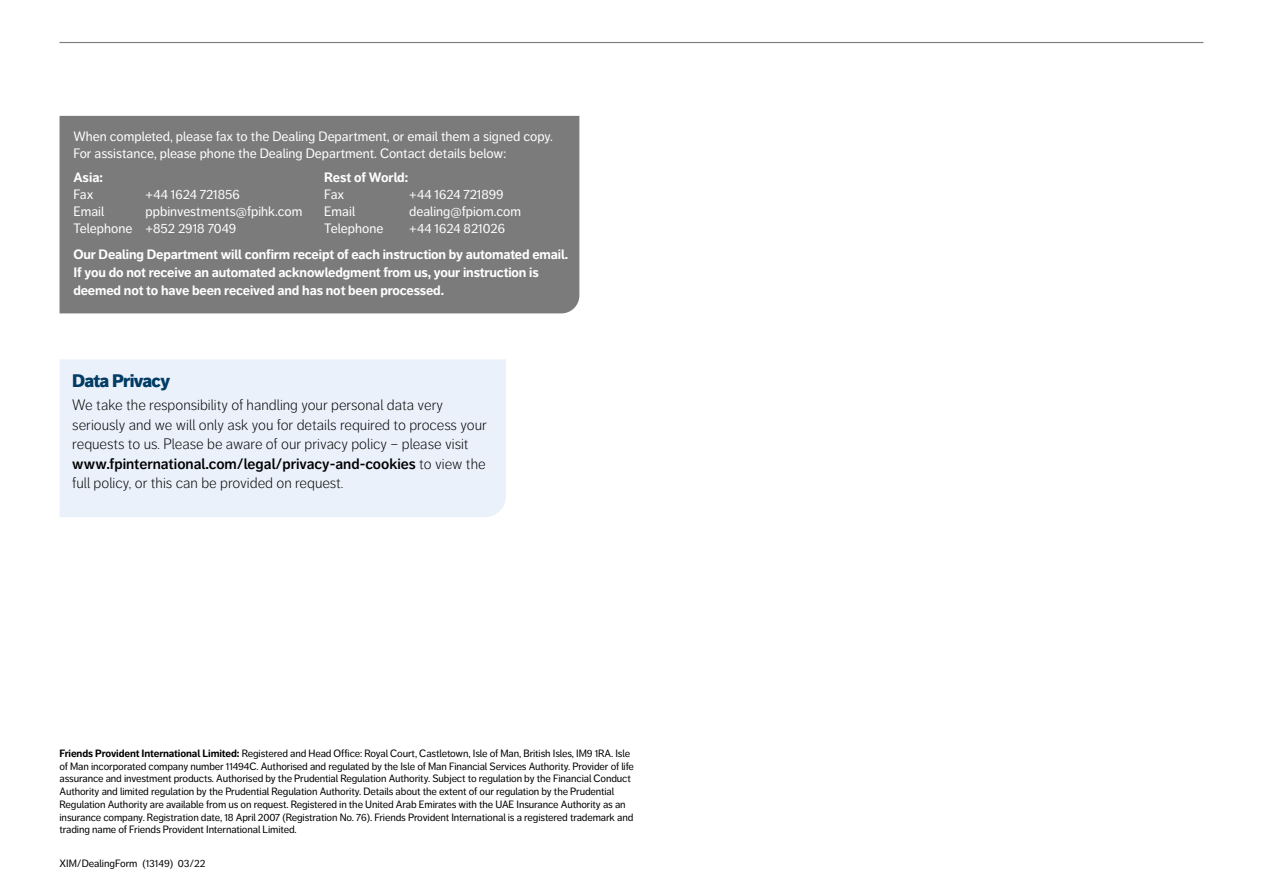
<style>
.page{position:relative;width:1263px;height:893px;background:#fff}
.page>*{position:absolute;margin:0;border:0;box-sizing:border-box;transform-origin:0 0}
.Body{font:900 18px "Friends Life Dagny";letter-spacing:-.04em;color:#003c64}
.Body-2{font:300 15px/19.5px "Friends Life Dagny";color:#000}
.Body-3{font:13.5px/16.5px "Friends Life Dagny";color:#fff}
.Body-4{font:700 13.5px/18px "Friends Life Dagny";letter-spacing:-.01em;color:#fff}
.Incorp_Clause{font:10.5px/12.8px "Friends Life Dagny";letter-spacing:-.01em;color:#000}
.s1{font-weight:600}
.s2{font-weight:700}
</style>
<div class="page">
<hr style="left:60px;top:42px;width:1143px;height:1px;background:#7c7b7b">
<div style="left:60px;top:116px;width:519px;height:197px;background:#7c7b7b"></div>
<div style="left:60px;top:359px;width:446px;height:158px;background:#eaf1fb"></div>
<p class="Body-3" style="left:73px;top:128px;width:481px">When completed, please fax to the Dealing Department, or email them a signed copy.<br>For assistance, please phone the Dealing Department. Contact details below:</p>
<p class="Body-4" style="left:73px;top:168px;width:31px">Asia:</p>
<p class="Body-4" style="left:324px;top:168px;width:86px">Rest of World:</p>
<p class="Body-3" style="left:73px;top:186px;width:22px">Fax</p>
<p class="Body-3" style="left:146px;top:186px;width:96px">+44 1624 721856</p>
<p class="Body-3" style="left:324px;top:186px;width:22px">Fax</p>
<p class="Body-3" style="left:409px;top:186px;width:96px">+44 1624 721899</p>
<p class="Body-3" style="left:73px;top:203px;width:32px">Email</p>
<p class="Body-3" style="left:146px;top:203px;width:158px">ppbinvestments@fpihk.com</p>
<p class="Body-3" style="left:324px;top:203px;width:32px">Email</p>
<p class="Body-3" style="left:409px;top:203px;width:113px">dealing@fpiom.com</p>
<p class="Body-3" style="left:73px;top:220px;width:61px">Telephone</p>
<p class="Body-3" style="left:146px;top:220px;width:92px">+852 2918 7049</p>
<p class="Body-3" style="left:324px;top:220px;width:61px">Telephone</p>
<p class="Body-3" style="left:409px;top:220px;width:97px">+44 1624 821026</p>
<p class="Body-4" style="left:73px;top:245px;width:496px">Our Dealing Department will confirm receipt of each instruction by automated email.<br>If you do not receive an automated acknowledgment from us, your instruction is deemed not to have been received and has not been processed.</p>
<p class="Body" style="left:72px;top:369px;width:99px">Data Privacy</p>
<p class="Body-2" style="left:72px;top:396px;width:416px">We take the responsibility of handling your personal data very seriously and we will only ask you for details required to process your requests to us. Please be aware of our privacy policy – please visit <span class="s1">www.fpinternational.com/legal/privacy-and-cookies</span> to view the full policy, or this can be provided on request.</p>
<p class="Incorp_Clause" style="left:60px;top:747px;width:576px"><span class="s2">Friends Provident International Limited:</span> Registered and Head Office: Royal Court, Castletown, Isle of Man, British Isles, IM9 1RA. Isle of Man incorporated company number 11494C. Authorised and regulated by the Isle of Man Financial Services Authority. Provider of life assurance and investment products. Authorised by the Prudential Regulation Authority. Subject to regulation by the Financial Conduct Authority and limited regulation by the Prudential Regulation Authority. Details about the extent of our regulation by the Prudential Regulation Authority are available from us on request. Registered in the United Arab Emirates with the UAE Insurance Authority as an insurance company. Registration date, 18 April 2007 (Registration No. 76). Friends Provident International is a registered trademark and trading name of Friends Provident International Limited.</p>
<p class="Incorp_Clause" style="left:60px;top:857px;width:147px">XIM/DealingForm (13149) 03/22</p>
</div>
